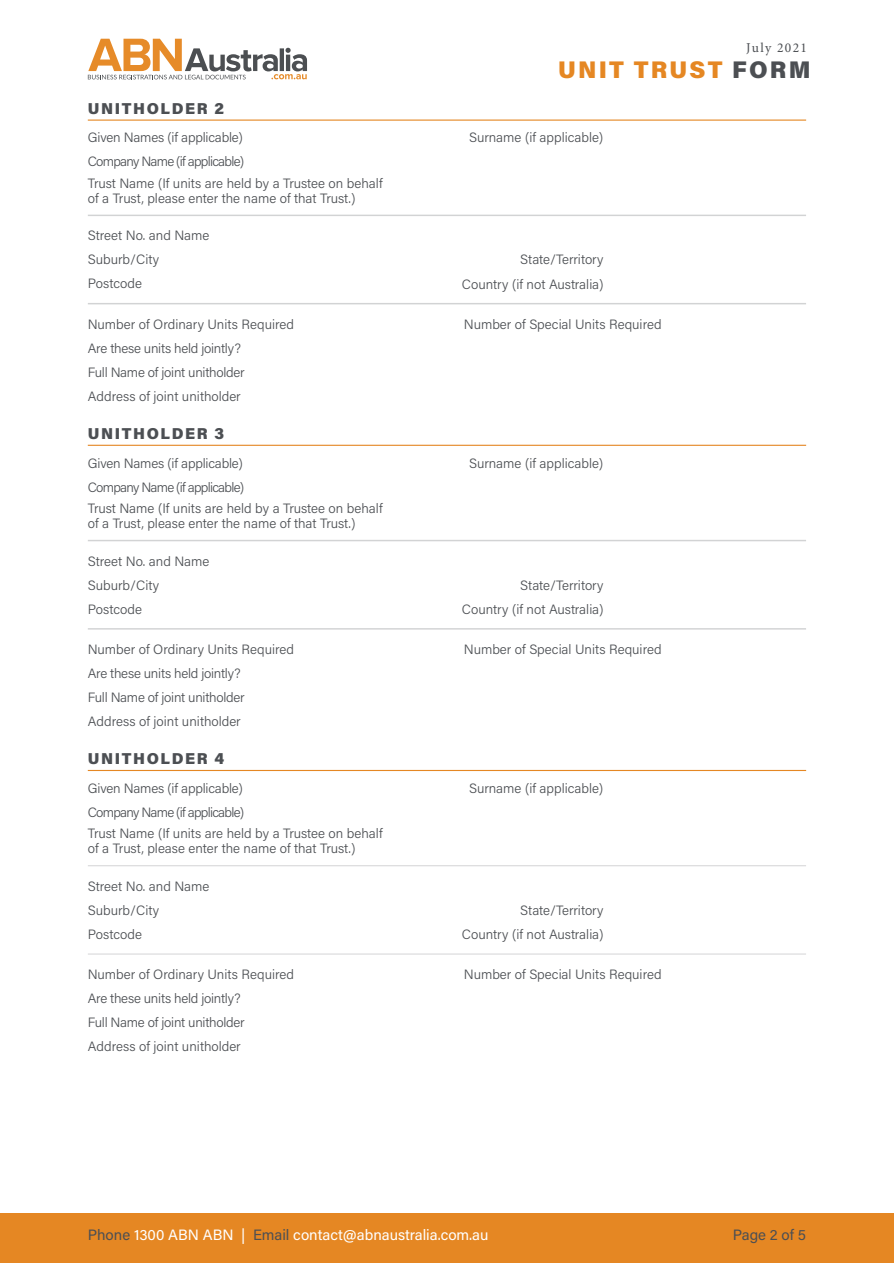
<style>
.page{position:relative;width:894px;height:1263px;background:#fff}
.page>*{position:absolute;margin:0;border:0;box-sizing:border-box;transform-origin:0 0}
.t1{font:900 24px "Acumin Pro";letter-spacing:.09em;color:#e58723}
.t2{font:900 15.75px "Acumin Pro";letter-spacing:.1em;color:#4c4f53}
.t3{font:15px "Acumin Pro";color:#fff}
.t4{font:15px "Acumin Pro";color:#4c4f53}
.t5{font:300 13.5px/24px "Acumin Pro";letter-spacing:-.005em;color:#4c4f53}
.t6{font:300 13.5px "Acumin Pro";letter-spacing:-.055em;color:#4c4f53}
.t7{font:13.5px "Minion Pro";letter-spacing:.1em;color:#4c4f53}
.s1{color:#4c4f53}
</style>
<div class="page">
<div style="left:0;top:1213px;width:893px;height:50px;background:#e58723"></div>
<svg style="left:88px;top:39px;width:219px;height:40px"></svg>
<hr style="left:88px;top:119px;width:717px;height:2px;background:#e58723">
<hr style="left:88px;top:445px;width:717px;height:1px;background:#e58723">
<hr style="left:88px;top:770px;width:717px;height:1px;background:#e58723">
<hr style="left:88px;top:303px;width:717px;height:1px;background:#4c4f53">
<hr style="left:88px;top:215px;width:717px;height:1px;background:#4c4f53">
<hr style="left:88px;top:628px;width:717px;height:1px;background:#4c4f53">
<hr style="left:88px;top:540px;width:717px;height:1px;background:#4c4f53">
<hr style="left:88px;top:953px;width:717px;height:1px;background:#4c4f53">
<hr style="left:88px;top:865px;width:717px;height:1px;background:#4c4f53">
<p class="t2" style="left:88px;top:97px;width:137px">UNITHOLDER 2</p>
<p class="t7" style="left:745px;top:39px;width:63px">July 2021</p>
<h1 class="t1" style="left:558px;top:53px;width:254px">UNIT TRUST <span class="s1">FORM</span></h1>
<p class="t5" style="left:88px;top:125px;width:156px">Given Names (if applicable)</p>
<p class="t5" style="left:469px;top:125px;width:136px">Surname (if applicable)</p>
<p class="t6" style="left:88px;top:152px;width:158px">Company Name (if applicable)</p>
<p class="t5" style="left:88px;top:175px;width:296px;line-height:14.9px">Trust Name (If units are held by a Trustee on behalf of a Trust, please enter the name of that Trust.)</p>
<p class="t5" style="left:88px;top:223px;width:123px">Street No. and Name</p>
<p class="t5" style="left:88px;top:247px;width:73px">Suburb/City</p>
<p class="t5" style="left:88px;top:271px;width:56px">Postcode</p>
<p class="t5" style="left:88px;top:311px;width:208px">Number of Ordinary Units Required</p>
<p class="t5" style="left:88px;top:335px;width:158px">Are these units held jointly?<br>Full Name of joint unitholder<br>Address of joint unitholder</p>
<p class="t2" style="left:88px;top:422px;width:138px">UNITHOLDER 3</p>
<p class="t5" style="left:520px;top:247px;width:85px">State/Territory</p>
<p class="t5" style="left:462px;top:271px;width:143px">Country (if not Australia)</p>
<p class="t5" style="left:463px;top:311px;width:199px">Number of Special Units Required</p>
<p class="t5" style="left:88px;top:450px;width:156px">Given Names (if applicable)</p>
<p class="t5" style="left:469px;top:450px;width:136px">Surname (if applicable)</p>
<p class="t6" style="left:88px;top:477px;width:158px">Company Name (if applicable)</p>
<p class="t5" style="left:88px;top:500px;width:296px;line-height:14.9px">Trust Name (If units are held by a Trustee on behalf of a Trust, please enter the name of that Trust.)</p>
<p class="t5" style="left:88px;top:548px;width:123px">Street No. and Name</p>
<p class="t5" style="left:88px;top:572px;width:73px">Suburb/City</p>
<p class="t5" style="left:88px;top:596px;width:56px">Postcode</p>
<p class="t5" style="left:88px;top:636px;width:208px">Number of Ordinary Units Required</p>
<p class="t5" style="left:88px;top:660px;width:158px">Are these units held jointly?<br>Full Name of joint unitholder<br>Address of joint unitholder</p>
<p class="t2" style="left:88px;top:747px;width:138px">UNITHOLDER 4</p>
<p class="t5" style="left:520px;top:572px;width:85px">State/Territory</p>
<p class="t5" style="left:462px;top:596px;width:143px">Country (if not Australia)</p>
<p class="t5" style="left:463px;top:636px;width:199px">Number of Special Units Required</p>
<p class="t5" style="left:88px;top:775px;width:156px">Given Names (if applicable)</p>
<p class="t5" style="left:469px;top:775px;width:136px">Surname (if applicable)</p>
<p class="t6" style="left:88px;top:802px;width:158px">Company Name (if applicable)</p>
<p class="t5" style="left:88px;top:825px;width:296px;line-height:14.9px">Trust Name (If units are held by a Trustee on behalf of a Trust, please enter the name of that Trust.)</p>
<p class="t5" style="left:88px;top:873px;width:123px">Street No. and Name</p>
<p class="t5" style="left:88px;top:897px;width:73px">Suburb/City</p>
<p class="t5" style="left:88px;top:921px;width:56px">Postcode</p>
<p class="t5" style="left:88px;top:962px;width:208px">Number of Ordinary Units Required</p>
<p class="t5" style="left:88px;top:986px;width:158px">Are these units held jointly?<br>Full Name of joint unitholder<br>Address of joint unitholder</p>
<p class="t5" style="left:520px;top:897px;width:85px">State/Territory</p>
<p class="t5" style="left:462px;top:921px;width:143px">Country (if not Australia)</p>
<p class="t5" style="left:463px;top:962px;width:199px">Number of Special Units Required</p>
<p class="t3" style="left:88px;top:1224px;width:402px"><span class="s1">Phone</span> 1300 ABN ABN | <span class="s1">Email</span> contact@abnaustralia.com.au</p>
<p class="t4" style="left:732px;top:1224px;width:75px">Page 2 of 5</p>
</div>
